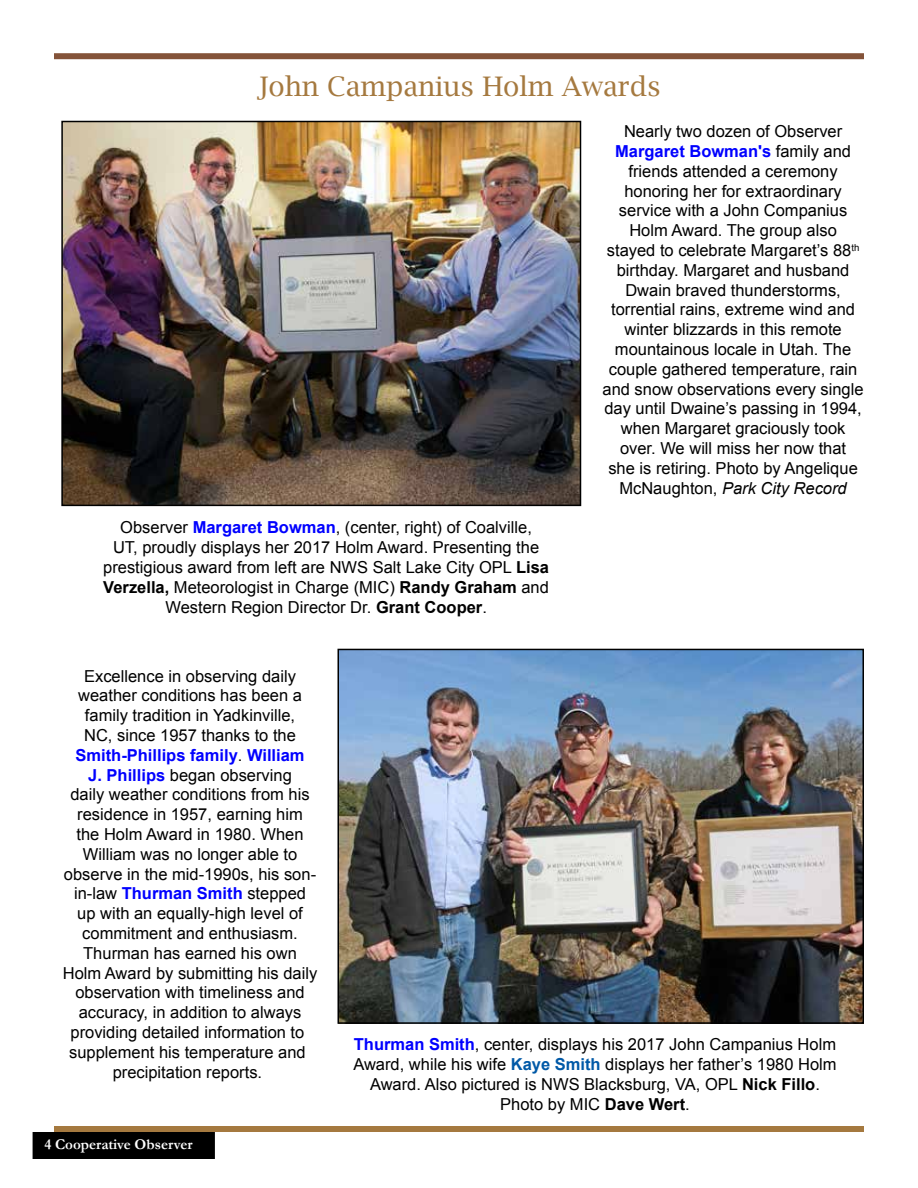
<style>
.page{position:relative;width:918px;height:1188px;background:#fff}
.page>*{position:absolute;margin:0;border:0;box-sizing:border-box;transform-origin:0 0}
.t1{font:27px "Lucida Bright";color:#a5793f}
.t2{font:16.5px/19.8px "Arial";color:#000;text-align:center}
.t3{font:700 15px "Garamond";color:#fff}
.s1{font-weight:700;color:#00f}
.s2{font-style:italic}
.s3{font-weight:700}
.s4{font-weight:700;color:#0059a7}
</style>
<div class="page">
<div style="left:33px;top:1133px;width:181px;height:25px;background:#000"></div>
<div style="left:33px;top:1132px;width:182px;height:27px;border:2px solid #000"></div>
<div style="left:54px;top:1126px;width:810px;height:6px;background:#a5793f"></div>
<div style="left:54px;top:53px;width:810px;height:6px;background:#845339"></div>
<img style="left:64px;top:124px;width:514px;height:379px">
<div style="left:61px;top:121px;width:520px;height:385px;border:2px solid #000"></div>
<img style="left:341px;top:652px;width:520px;height:369px">
<div style="left:338px;top:649px;width:526px;height:375px;border:2px solid #000"></div>
<h1 class="t1" style="left:257px;top:71px;width:405px">John Campanius Holm Awards</h1>
<p class="t2" style="left:603px;top:122px;width:262px">Nearly two dozen of Observer<br><span class="s1">Margaret Bowman's</span> family and friends attended a ceremony honoring her for extraordinary service with a John Companius<br>Holm Award. The group also<br>stayed to celebrate Margaret’s 88<sup>th </sup>birthday. Margaret and husband<br>Dwain braved thunderstorms, torrential rains, extreme wind and winter blizzards in this remote mountainous locale in Utah. The couple gathered temperature, rain and snow observations every single day until Dwaine’s passing in 1994, when Margaret graciously took over. We will miss her now that<br>she is retiring. Photo by Angelique<br>McNaughton, <span class="s2">Park City Record</span></p>
<p class="t2" style="left:103px;top:518px;width:447px">Observer <span class="s1">Margaret Bowman</span>, (center, right) of Coalville,<br>UT, proudly displays her 2017 Holm Award. Presenting the prestigious award from left are NWS Salt Lake City OPL <span class="s3">Lisa Verzella,</span> Meteorologist in Charge (MIC) <span class="s3">Randy Graham</span> and Western Region Director Dr. <span class="s3">Grant Cooper</span>.</p>
<p class="t2" style="left:63px;top:666px;width:256px">Excellence in observing daily weather conditions has been a family tradition in Yadkinville,<br>NC, since 1957 thanks to the<br><span class="s1">Smith-Phillips family</span>. <span class="s1">William<br>J. Phillips</span> began observing<br>daily weather conditions from his residence in 1957, earning him<br>the Holm Award in 1980. When<br>William was no longer able to observe in the mid-1990s, his son&shy;in-law <span class="s1">Thurman Smith</span> stepped<br>up with an equally-high level of commitment and enthusiasm.<br>Thurman has earned his own<br>Holm Award by submitting his daily observation with timeliness and accuracy, in addition to always providing detailed information to supplement his temperature and precipitation reports.</p>
<p class="t3" style="left:44px;top:1134px;width:150px">4 Cooperative Observer</p>
<p class="t2" style="left:353px;top:1035px;width:485px"><span class="s1">Thurman Smith</span>, center, displays his 2017 John Campanius Holm Award, while his wife <span class="s4">Kaye Smith</span> displays her father’s 1980 Holm Award. Also pictured is NWS Blacksburg, VA, OPL <span class="s3">Nick Fillo</span>.<br>Photo by MIC <span class="s3">Dave Wert</span>.</p>
</div>
